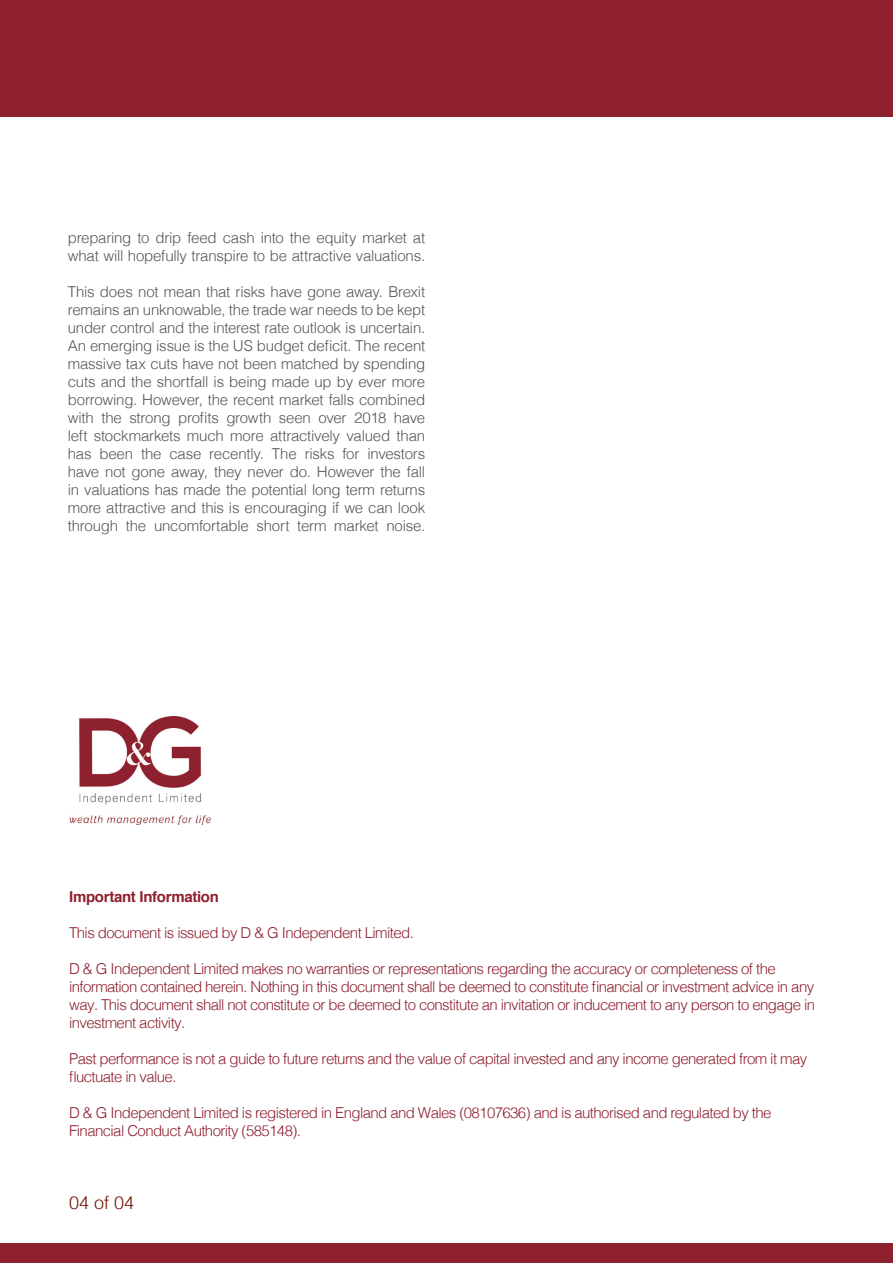
<style>
.page{position:relative;width:893px;height:1263px;background:#fff}
.page>*{position:absolute;margin:0;border:0;box-sizing:border-box;transform-origin:0 0}
.t1{font:300 18px "Helvetica";color:#751104}
.Bullet{font:300 15px/18px "Helvetica";letter-spacing:-.015em;color:#575454}
.t2{font:300 15px/18px "Helvetica";letter-spacing:-.04em;color:#8f202f}
.t3{font:700 15px "Helvetica";letter-spacing:-.02em;color:#8f202f}
</style>
<div class="page">
<div style="left:0;top:1244px;width:893px;height:19px;background:#8f202f"></div>
<div style="left:0;top:0;width:893px;height:117px;background:#8f202f"></div>
<img style="left:69px;top:717px;width:142px;height:107px">
<p class="Bullet" style="left:68px;top:228px;width:359px">preparing to drip feed cash into the equity market at what will hopefully transpire to be attractive valuations.</p>
<p class="Bullet" style="left:68px;top:282px;width:359px;text-align:justify">This does not mean that risks have gone away. Brexit remains an unknowable, the trade war needs to be kept under control and the interest rate outlook is uncertain.<br>An emerging issue is the US budget deficit. The recent massive tax cuts have not been matched by spending cuts and the shortfall is being made up by ever more borrowing. However, the recent market falls combined with the strong profits growth seen over 2018 have left stockmarkets much more attractively valued than has been the case recently. The risks for investors have not gone away, they never do. However the fall in valuations has made the potential long term returns more attractive and this is encouraging if we can look through the uncomfortable short term market noise.</p>
<p class="t3" style="left:69px;top:885px;width:151px">Important Information</p>
<p class="t2" style="left:69px;top:923px;width:346px">This document is issued by D &amp; G Independent Limited.</p>
<p class="t2" style="left:69px;top:959px;width:747px">D &amp; G Independent Limited makes no warranties or representations regarding the accuracy or completeness of the information contained herein. Nothing in this document shall be deemed to constitute financial or investment advice in any way. This document shall not constitute or be deemed to constitute an invitation or inducement to any person to engage in investment activity.</p>
<p class="t2" style="left:69px;top:1049px;width:740px">Past performance is not a guide to future returns and the value of capital invested and any income generated from it may fluctuate in value.</p>
<p class="t2" style="left:69px;top:1103px;width:704px">D &amp; G Independent Limited is registered in England and Wales (08107636) and is authorised and regulated by the<br>Financial Conduct Authority (585148).</p>
<p class="t1" style="left:69px;top:1187px;width:67px">04 of 04</p>
</div>
